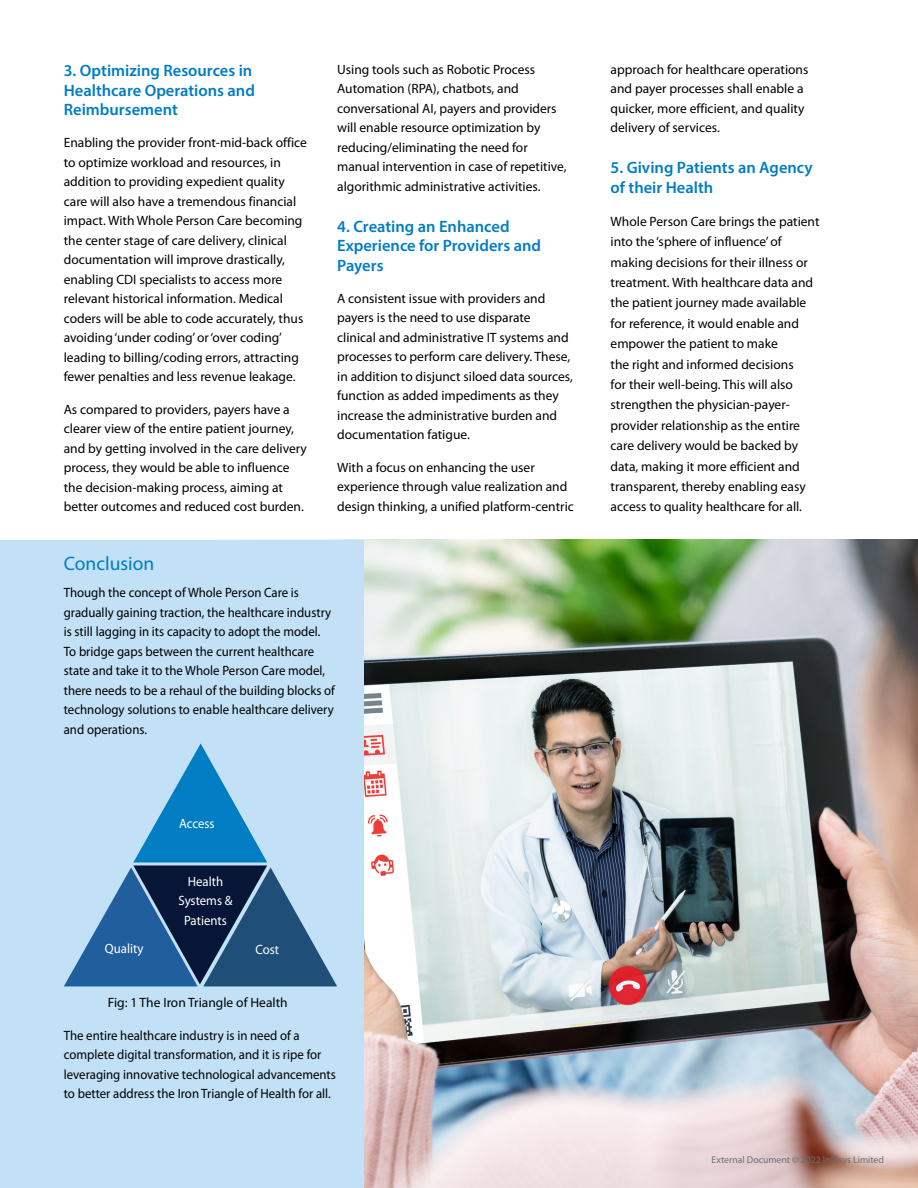
<style>
.page{position:relative;width:918px;height:1188px;background:#fff}
.page>*{position:absolute;margin:0;border:0;box-sizing:border-box;transform-origin:0 0}
.t1{font:19.5px "Myriad Pro";color:#007dc3}
.t2{font:600 16.5px/19.5px "Myriad Pro";color:#007dc3}
.t3{font:13.5px/19.5px "Myriad Pro";color:#000}
.t4{font:13.5px/19.5px "Myriad Pro";color:#000;scale:.95 1}
.t5{font:13.5px/19.5px "Myriad Pro";color:#fff;text-align:center;scale:.95 1}
.t6{font:9.75px "Myriad Pro";color:#6d6e71}
</style>
<div class="page">
<img style="left:286px;top:539px;width:632px;height:649px">
<div style="left:0;top:540px;width:364px;height:648px;background:#c2e1f6"></div>
<svg style="left:64px;top:743px;width:273px;height:243px"></svg>
<p class="t2" style="left:64px;top:60px;width:193px">3. Optimizing Resources in<br>Healthcare Operations and<br>Reimbursement</p>
<p class="t3" style="left:64px;top:133px;width:245px">Enabling the provider front-mid-back office to optimize workload and resources, in addition to providing expedient quality care will also have a tremendous financial impact. With Whole Person Care becoming the center stage of care delivery, clinical documentation will improve drastically, enabling CDI specialists to access more relevant historical information. Medical coders will be able to code accurately, thus avoiding ‘under coding’ or ‘over coding’ leading to billing/coding errors, attracting fewer penalties and less revenue leakage.</p>
<p class="t3" style="left:64px;top:399px;width:245px">As compared to providers, payers have a clearer view of the entire patient journey, and by getting involved in the care delivery process, they would be able to influence the decision-making process, aiming at better outcomes and reduced cost burden.</p>
<p class="t3" style="left:337px;top:59px;width:231px">Using tools such as Robotic Process Automation (RPA), chatbots, and conversational AI, payers and providers will enable resource optimization by reducing/eliminating the need for manual intervention in case of repetitive, algorithmic administrative activities.</p>
<p class="t2" style="left:337px;top:216px;width:205px">4. Creating an Enhanced<br>Experience for Providers and<br>Payers</p>
<p class="t3" style="left:337px;top:288px;width:237px">A consistent issue with providers and payers is the need to use disparate<br>clinical and administrative IT systems and processes to perform care delivery. These, in addition to disjunct siloed data sources, function as added impediments as they increase the administrative burden and documentation fatigue.</p>
<p class="t3" style="left:337px;top:457px;width:238px">With a focus on enhancing the user experience through value realization and design thinking, a unified platform-centric</p>
<h1 class="t1" style="left:64px;top:551px;width:92px">Conclusion</h1>
<p class="t4" style="left:64px;top:583px;width:287px">Though the concept of Whole Person Care is gradually gaining traction, the healthcare industry is still lagging in its capacity to adopt the model.<br>To bridge gaps between the current healthcare state and take it to the Whole Person Care model, there needs to be a rehaul of the building blocks of technology solutions to enable healthcare delivery and operations.</p>
<p class="t5" style="left:179px;top:814px;width:39px">Access</p>
<p class="t5" style="left:178px;top:871px;width:58px">Health<br>Systems &amp;<br>Patients</p>
<p class="t5" style="left:105px;top:939px;width:42px">Quality</p>
<p class="t5" style="left:256px;top:939px;width:26px">Cost</p>
<p class="t3" style="left:108px;top:993px;width:181px">Fig: 1 The Iron Triangle of Health</p>
<p class="t4" style="left:64px;top:1025px;width:288px">The entire healthcare industry is in need of a complete digital transformation, and it is ripe for leveraging innovative technological advancements to better address the Iron Triangle of Health for all.</p>
<p class="t3" style="left:611px;top:59px;width:199px">approach for healthcare operations and payer processes shall enable a quicker, more efficient, and quality delivery of services.</p>
<p class="t2" style="left:611px;top:157px;width:204px">5. Giving Patients an Agency of their Health</p>
<p class="t3" style="left:611px;top:211px;width:210px;line-height:20.4px">Whole Person Care brings the patient into the ‘sphere of influence’ of making decisions for their illness or treatment. With healthcare data and the patient journey made available for reference, it would enable and empower the patient to make<br>the right and informed decisions<br>for their well-being. This will also strengthen the physician-payer&shy;provider relationship as the entire care delivery would be backed by data, making it more efficient and transparent, thereby enabling easy access to quality healthcare for all.</p>
<p class="t6" style="left:712px;top:1154px;width:174px">External Document © 2022 Infosys Limited</p>
</div>
